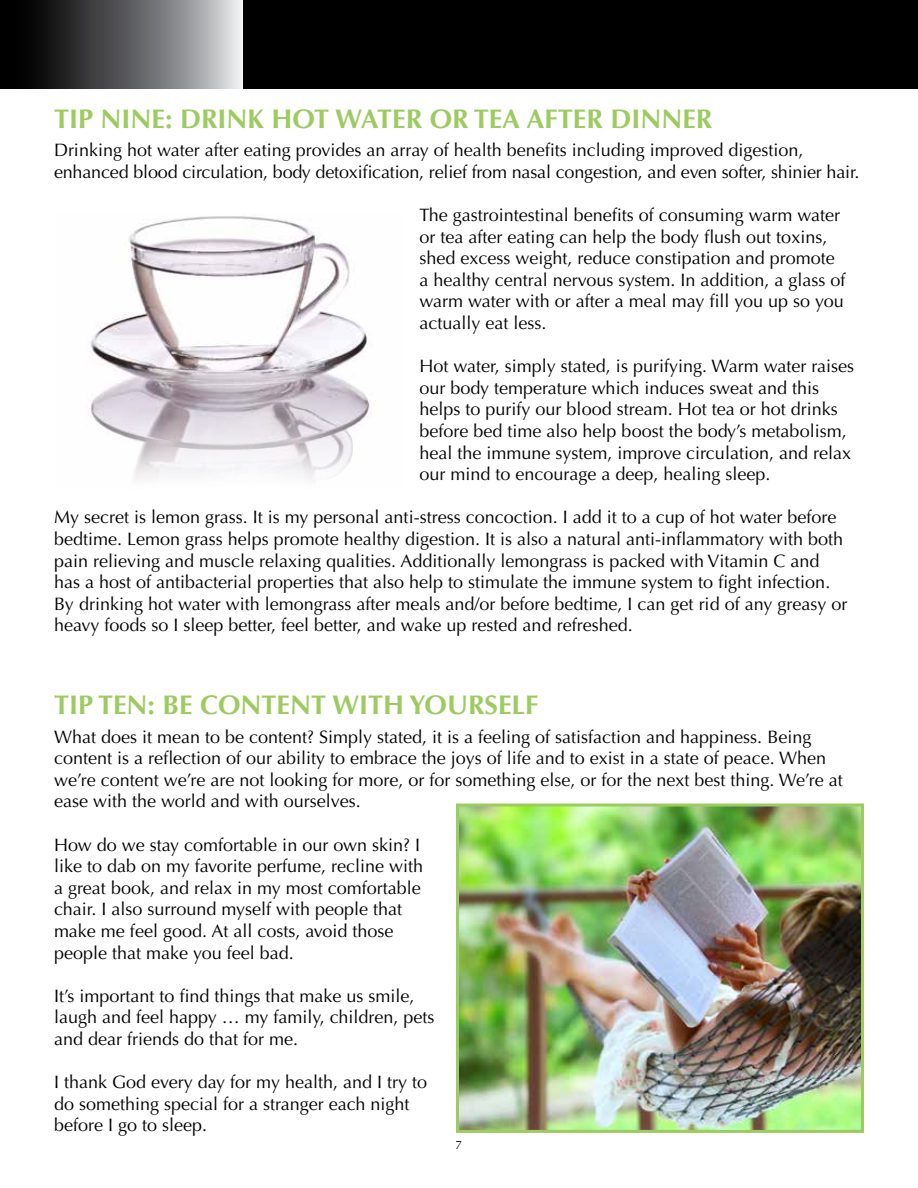
<style>
.page{position:relative;width:918px;height:1188px;background:#fff}
.page>*{position:absolute;margin:0;border:0;box-sizing:border-box;transform-origin:0 0}
.t1{font:700 27px "Optima LT Std";color:#9dcb61}
.t2{font:18px/21.6px "Optima LT Std";color:#000}
.t3{font:12px "Optima LT Std";color:#000}
</style>
<div class="page">
<svg style="left:1px;top:1px;width:241px;height:88px;background:#5c5d5f"></svg>
<div style="left:243px;top:1px;width:675px;height:88px;background:#000"></div>
<img style="left:90px;top:216px;width:281px;height:263px">
<img style="left:460px;top:808px;width:400px;height:321px">
<div style="left:456px;top:804px;width:408px;height:329px;border:3px solid #9dcb61"></div>
<h1 class="t1" style="left:54px;top:103px;width:660px">TIP NINE: DRINK HOT WATER OR TEA AFTER DINNER</h1>
<p class="t2" style="left:54px;top:140px;width:807px">Drinking hot water after eating provides an array of health benefits including improved digestion, enhanced blood circulation, body detoxification, relief from nasal congestion, and even softer, shinier hair.</p>
<p class="t2" style="left:420px;top:204px;width:427px">The gastrointestinal benefits of consuming warm water or tea after eating can help the body flush out toxins, shed excess weight, reduce constipation and promote a healthy central nervous system. In addition, a glass of warm water with or after a meal may fill you up so you actually eat less.</p>
<p class="t2" style="left:420px;top:356px;width:436px">Hot water, simply stated, is purifying. Warm water raises our body temperature which induces sweat and this helps to purify our blood stream. Hot tea or hot drinks before bed time also help boost the body’s metabolism, heal the immune system, improve circulation, and relax our mind to encourage a deep, healing sleep.</p>
<p class="t2" style="left:54px;top:507px;width:795px">My secret is lemon grass. It is my personal anti-stress concoction. I add it to a cup of hot water before bedtime. Lemon grass helps promote healthy digestion. It is also a natural anti-inflammatory with both pain relieving and muscle relaxing qualities. Additionally lemongrass is packed with Vitamin C and has a host of antibacterial properties that also help to stimulate the immune system to fight infection.<br>By drinking hot water with lemongrass after meals and/or before bedtime, I can get rid of any greasy or heavy foods so I sleep better, feel better, and wake up rested and refreshed.</p>
<h1 class="t1" style="left:54px;top:689px;width:486px">TIP TEN: BE CONTENT WITH YOURSELF</h1>
<p class="t2" style="left:54px;top:726px;width:790px">What does it mean to be content? Simply stated, it is a feeling of satisfaction and happiness. Being content is a reflection of our ability to embrace the joys of life and to exist in a state of peace. When we’re content we’re are not looking for more, or for something else, or for the next best thing. We’re at ease with the world and with ourselves.</p>
<p class="t2" style="left:54px;top:834px;width:371px">How do we stay comfortable in our own skin? I like to dab on my favorite perfume, recline with a great book, and relax in my most comfortable chair. I also surround myself with people that make me feel good. At all costs, avoid those people that make you feel bad.</p>
<p class="t2" style="left:54px;top:985px;width:382px">It’s important to find things that make us smile, laugh and feel happy … my family, children, pets and dear friends do that for me.</p>
<p class="t2" style="left:54px;top:1072px;width:375px">I thank God every day for my health, and I try to do something special for a stranger each night before I go to sleep.</p>
<p class="t3" style="left:456px;top:1138px;width:8px">7</p>
</div>
